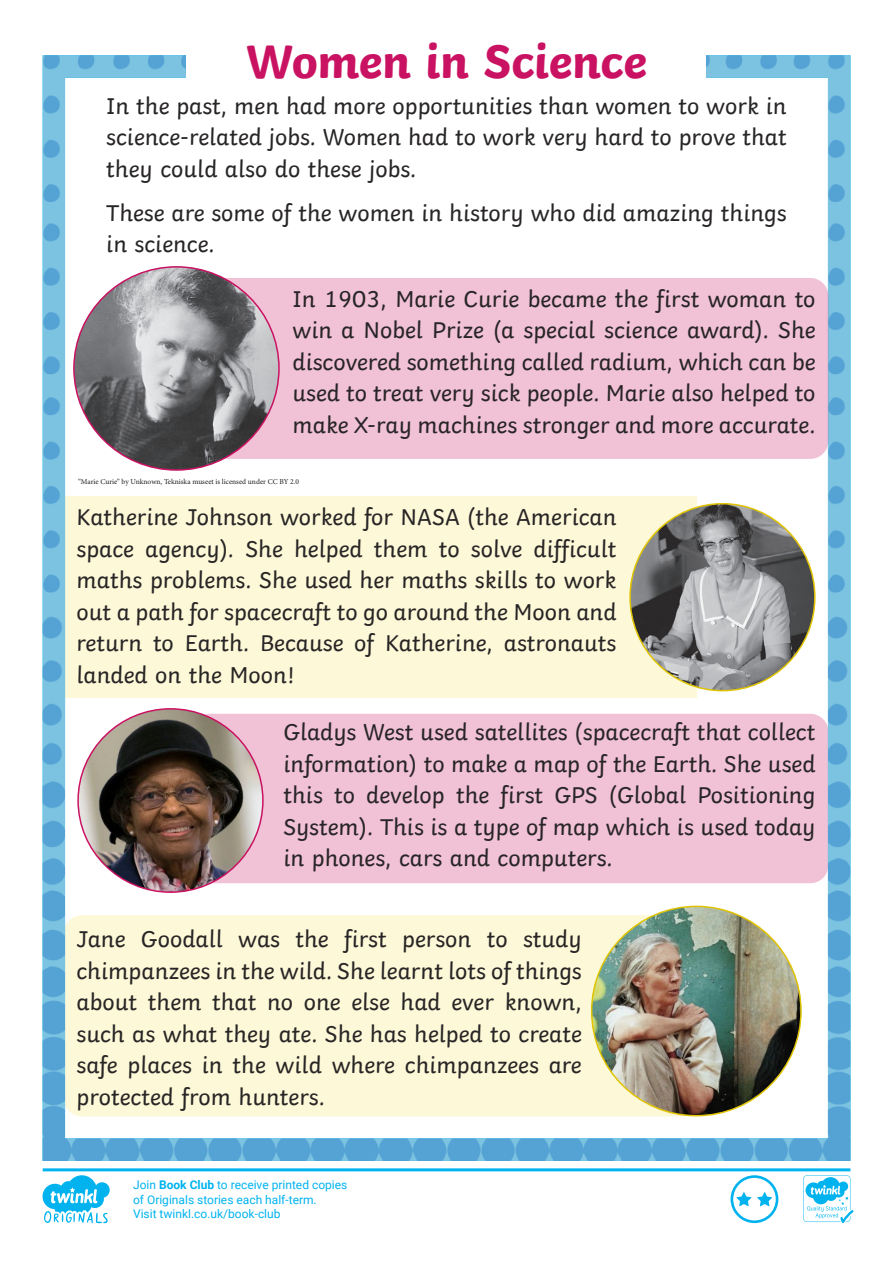
<style>
.page{position:relative;width:893px;height:1263px;background:#fff}
.page>*{position:absolute;margin:0;border:0;box-sizing:border-box;transform-origin:0 0}
.Heading_1{font:700 49.5px "Twinkl";letter-spacing:-.01em;color:#ca1262}
.KS1_Body_Copy{font:24px/31.5px "Twinkl";color:#282526;text-align:justify}
.t1{font:12px/14.4px "Roboto";color:#00b3ef}
.t2{font:7.5px "Minion Pro";color:#231f20}
.s1{font-weight:700}
</style>
<div class="page">
<img style="left:43px;top:55px;width:807px;height:1106px">
<div style="left:187px;top:24px;width:519px;height:75px;background:#fff"></div>
<img style="left:78px;top:709px;width:185px;height:183px">
<img style="left:630px;top:504px;width:185px;height:187px">
<img style="left:592px;top:906px;width:209px;height:210px;border-radius:105px">
<div style="left:176px;top:278px;width:652px;height:181px;background:#f1c1d6;border-radius:18px"></div>
<img style="left:74px;top:267px;width:205px;height:203px">
<svg style="left:43px;top:1168px;width:810px;height:56px"></svg>
<div style="left:400px;top:1190px;width:106px;height:24px;background:#fff"></div>
<p class="Heading_1" style="left:246px;top:20px;width:402px">Women in Science</p>
<p class="KS1_Body_Copy" style="left:106px;top:88px;width:682px">In the past, men had more opportunities than women to work in science-related jobs. Women had to work very hard to prove that they could also do these jobs.</p>
<p class="KS1_Body_Copy" style="left:106px;top:195px;width:682px">These are some of the women in history who did amazing things in science.</p>
<p class="KS1_Body_Copy" style="left:292px;top:281px;width:525px">In 1903, Marie Curie became the first woman to win a Nobel Prize (a special science award). She discovered something called radium, which can be used to treat very sick people. Marie also helped to make X-ray machines stronger and more accurate.</p>
<p class="t2" style="left:78px;top:476px;width:222px">“Marie Curie” by Unknown, Tekniska museet is licensed under CC BY 2.0</p>
<p class="KS1_Body_Copy" style="left:77px;top:499px;width:542px">Katherine Johnson worked for NASA (the American space agency). She helped them to solve difficult maths problems. She used her maths skills to work out a path for spacecraft to go around the Moon and return to Earth. Because of Katherine, astronauts landed on the Moon!</p>
<p class="KS1_Body_Copy" style="left:283px;top:714px;width:534px">Gladys West used satellites (spacecraft that collect information) to make a map of the Earth. She used this to develop the first GPS (Global Positioning System). This is a type of map which is used today in phones, cars and computers.</p>
<p class="KS1_Body_Copy" style="left:77px;top:921px;width:507px">Jane Goodall was the first person to study chimpanzees in the wild. She learnt lots of things about them that no one else had ever known, such as what they ate. She has helped to create safe places in the wild where chimpanzees are protected from hunters.</p>
<p class="t1" style="left:133px;top:1177px;width:216px">Join <span class="s1">Book Club</span> to receive printed copies of Originals stories each half-term.<br>Visit twinkl.co.uk/book-club</p>
</div>
